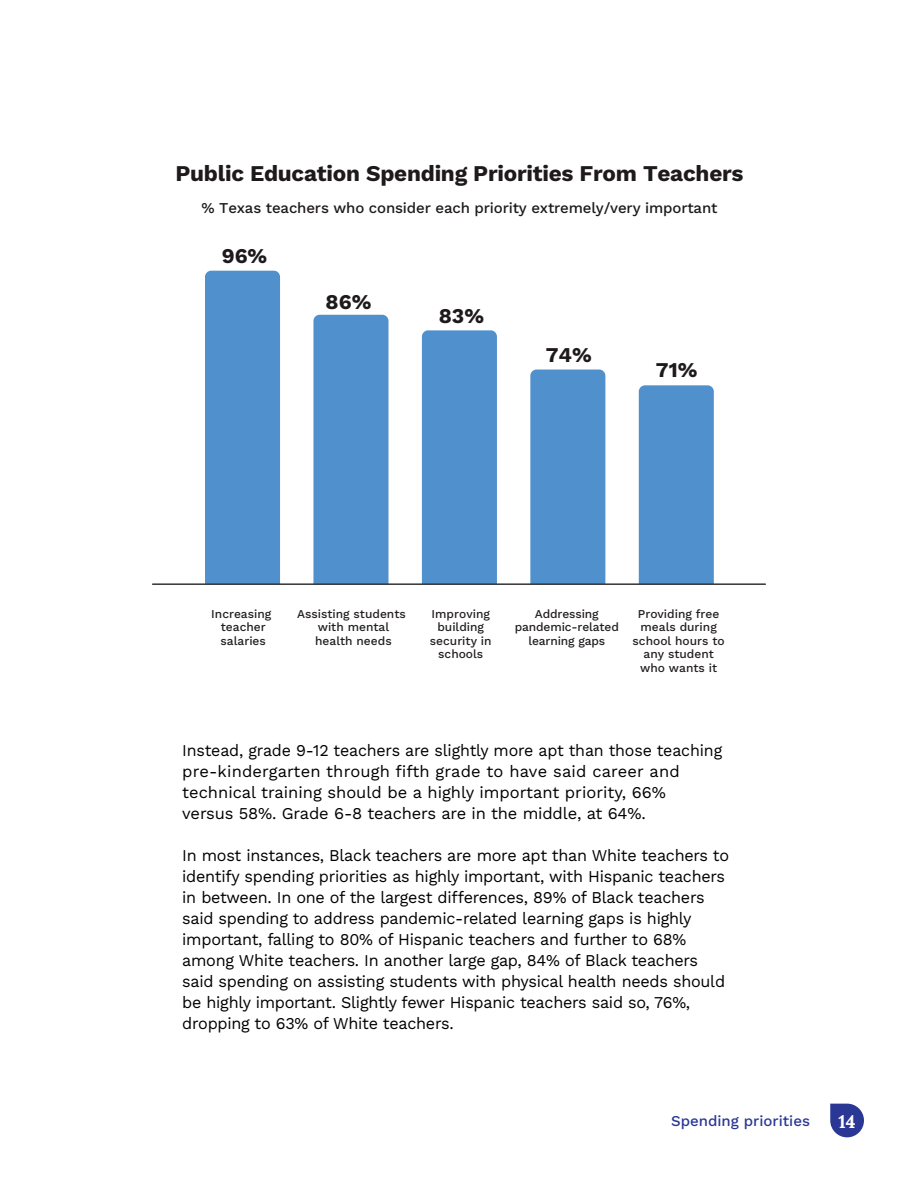
<style>
.page{position:relative;width:918px;height:1188px;background:#fff}
.page>*{position:absolute;margin:0;border:0;box-sizing:border-box;transform-origin:0 0}
.t1{font:700 22.5px "Work Sans";letter-spacing:-.01em;color:#1e1a1c}
.t2{font:700 21px "Work Sans";color:#1e1a1c}
.t3{font:700 18px "Lora";color:#fff}
.body-text{font:16.5px/21px "Work Sans";letter-spacing:-.015em;color:#000}
.t4{font:500 15px "Work Sans";letter-spacing:-.01em;color:#1e1a1c}
.t5{font:500 15px "Work Sans";color:#2a3795}
.t6{font:500 12px/13.5px "Work Sans";color:#231f20;text-align:center}
</style>
<div class="page">
<div style="left:422px;top:330px;width:75px;height:253px;background:#5091cd"></div>
<div style="left:530px;top:370px;width:75px;height:213px;background:#5091cd"></div>
<div style="left:639px;top:385px;width:75px;height:198px;background:#5091cd"></div>
<div style="left:313px;top:315px;width:76px;height:268px;background:#5091cd"></div>
<div style="left:205px;top:271px;width:75px;height:312px;background:#5091cd"></div>
<hr style="left:153px;top:583px;width:612px;height:2px;background:#333">
<svg style="left:830px;top:1104px;width:34px;height:33px"></svg>
<p class="t1" style="left:175px;top:156px;width:570px">Public Education Spending Priorities From Teachers</p>
<p class="t4" style="left:201px;top:197px;width:518px">% Texas teachers who consider each priority extremely/very important</p>
<p class="t2" style="left:222px;top:240px;width:47px">96%</p>
<p class="t2" style="left:326px;top:286px;width:47px">86%</p>
<p class="t2" style="left:439px;top:300px;width:47px">83%</p>
<p class="t2" style="left:546px;top:339px;width:48px">74%</p>
<p class="t2" style="left:656px;top:354px;width:43px">71%</p>
<p class="t6" style="left:211px;top:607px;width:62px">Increasing teacher salaries</p>
<p class="t6" style="left:297px;top:607px;width:110px">Assisting students with mental health needs</p>
<p class="t6" style="left:430px;top:607px;width:63px">Improving building security in schools</p>
<p class="t6" style="left:515px;top:607px;width:106px">Addressing pandemic-related learning gaps</p>
<p class="t6" style="left:633px;top:607px;width:94px">Providing free meals during school hours to any student who wants it</p>
<p class="body-text" style="left:182px;top:739px;width:541px">Instead, grade 9-12 teachers are slightly more apt than those teaching pre-kindergarten through fifth grade to have said career and technical training should be a highly important priority, 66%<br>versus 58%. Grade 6-8 teachers are in the middle, at 64%.</p>
<p class="body-text" style="left:182px;top:844px;width:548px">In most instances, Black teachers are more apt than White teachers to identify spending priorities as highly important, with Hispanic teachers in between. In one of the largest differences, 89% of Black teachers said spending to address pandemic-related learning gaps is highly important, falling to 80% of Hispanic teachers and further to 68% among White teachers. In another large gap, 84% of Black teachers said spending on assisting students with physical health needs should be highly important. Slightly fewer Hispanic teachers said so, 76%, dropping to 63% of White teachers.</p>
<p class="t5" style="left:671px;top:1109px;width:140px">Spending priorities</p>
<p class="t3" style="left:839px;top:1106px;width:19px">14</p>
</div>
